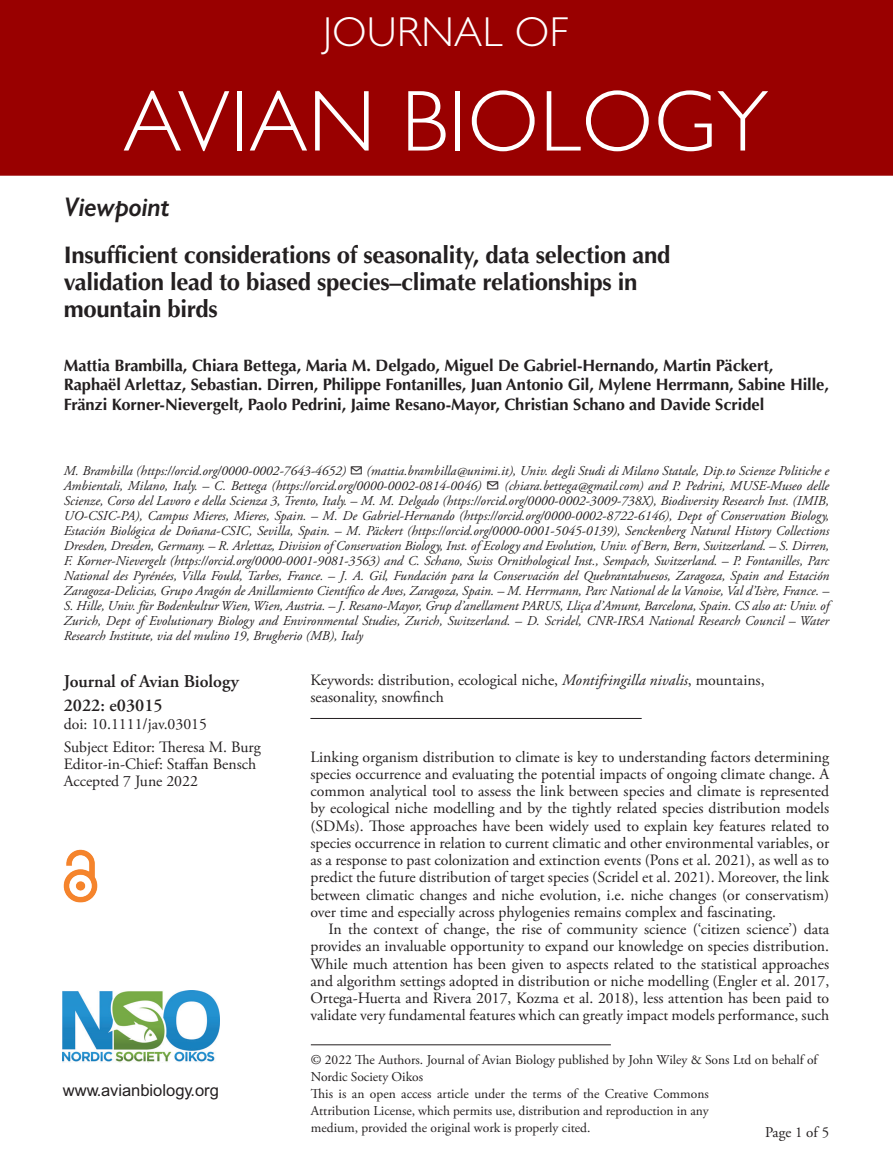
<style>
.page{position:relative;width:893px;height:1174px;background:#fff}
.page>*{position:absolute;margin:0;border:0;box-sizing:border-box;transform-origin:0 0}
.JAB_Title{font:300 87px "Gill Sans Std";letter-spacing:.01em;color:#fff}
.JAB_Title-2{font:300 42px "Gill Sans Std";letter-spacing:.01em;color:#fff}
.AT_TYPE{font:italic 600 27px "Gill Sans";letter-spacing:-.015em;color:#231f20}
.CT{font:700 24px/27px "Optima LT Std";letter-spacing:-.015em;color:#231f20}
.Corres{font:600 18px "Adobe Garamond Pro";color:#231f20}
.AU{font:700 16.5px/19.5px "Optima LT Std";letter-spacing:-.005em;color:#231f20}
.t1{font:16.5px "Arial";color:#231f20}
.TXT_Open_R{font:15.75px/17.2px "Adobe Garamond Pro";color:#231f20;text-align:justify}
.TXI{font:15.75px/17.2px "Adobe Garamond Pro";color:#231f20;text-align:justify}
.Keywords{font:15.75px/17.2px "Adobe Garamond Pro";color:#231f20}
.Doi_No{font:15.75px "Adobe Garamond Pro";color:#231f20}
.t2{font:15px "Adobe Garamond Pro";color:#231f20}
.Address{font:italic 13.5px/15px "Adobe Garamond Pro";color:#231f20;text-align:justify}
.FM_Note{font:13.5px/16.8px "Adobe Garamond Pro";color:#231f20}
.s1{font-style:italic}
</style>
<div class="page">
<img style="left:63px;top:990px;width:156px;height:72px">
<hr style="left:311px;top:1044px;width:300px;height:1px;background:#231f20">
<img style="left:64px;top:849px;width:34px;height:53px">
<div style="left:0;top:0;width:893px;height:176px;background:#900"></div>
<hr style="left:310px;top:718px;width:332px;height:1px;background:#231f20">
<p class="JAB_Title-2" style="left:323px;top:8px;width:247px">JOURNAL OF</p>
<p class="JAB_Title" style="left:123px;top:72px;width:646px">AVIAN BIOLOGY</p>
<p class="AT_TYPE" style="left:64px;top:191px;width:107px">Viewpoint</p>
<p class="CT" style="left:64px;top:242px;width:608px">Insufficient considerations of seasonality, data selection and validation lead to biased species–climate relationships in mountain birds</p>
<p class="AU" style="left:64px;top:356px;width:767px">Mattia Brambilla, Chiara Bettega, Maria M. Delgado, Miguel De Gabriel-Hernando, Martin Päckert,<br>Raphaël Arlettaz, Sebastian. Dirren, Philippe Fontanilles, Juan Antonio Gil, Mylene Herrmann, Sabine Hille,<br>Fränzi Korner-Nievergelt, Paolo Pedrini, Jaime Resano-Mayor, Christian Schano and Davide Scridel</p>
<p class="Address" style="left:64px;top:463px;width:767px">M. Brambilla (https://orcid.org/0000-0002-7643-4652) ✉ (mattia.brambilla@unimi.it), Univ. degli Studi di Milano Statale, Dip.to Scienze Politiche e Ambientali, Milano, Italy. – C. Bettega (https://orcid.org/0000-0002-0814-0046) ✉ (chiara.bettega@gmail.com) and P. Pedrini, MUSE-Museo delle Scienze, Corso del Lavoro e della Scienza 3, Trento, Italy. – M. M. Delgado (https://orcid.org/0000-0002-3009-738X), Biodiversity Research Inst. (IMIB, UO-CSIC-PA), Campus Mieres, Mieres, Spain. – M. De Gabriel-Hernando (https://orcid.org/0000-0002-8722-6146), Dept of Conservation Biology, Estación Biológica de Doñana-CSIC, Sevilla, Spain. – M. Päckert (https://orcid.org/0000-0001-5045-0139), Senckenberg Natural History Collections Dresden, Dresden, Germany. – R. Arlettaz, Division of Conservation Biology, Inst. of Ecology and Evolution, Univ. of Bern, Bern, Switzerland. – S. Dirren, F. Korner-Nievergelt (https://orcid.org/0000-0001-9081-3563) and C. Schano, Swiss Ornithological Inst., Sempach, Switzerland. – P. Fontanilles, Parc National des Pyrénées, Villa Fould, Tarbes, France. – J. A. Gil, Fundación para la Conservación del Quebrantahuesos, Zaragoza, Spain and Estación Zaragoza-Delicias, Grupo Aragón de Anillamiento Científico de Aves, Zaragoza, Spain. – M. Herrmann, Parc National de la Vanoise, Val d’Isère, France. – S. Hille, Univ. für Bodenkultur Wien, Wien, Austria. – J. Resano-Mayor, Grup d’anellament PARUS, Lliça d’Amunt, Barcelona, Spain. CS also at: Univ. of Zurich, Dept of Evolutionary Biology and Environmental Studies, Zurich, Switzerland. – D. Scridel, CNR-IRSA National Research Council – Water Research Institute, via del mulino 19, Brugherio (MB), Italy</p>
<p class="Corres" style="left:64px;top:670px;width:177px">Journal of Avian Biology</p>
<p class="Keywords" style="left:310px;top:672px;width:456px">Keywords: distribution, ecological niche, <span class="s1">Montifringilla nivalis</span>, mountains, seasonality, snowfinch</p>
<p class="Corres" style="left:64px;top:694px;width:100px">2022: e03015</p>
<p class="Doi_No" style="left:64px;top:714px;width:145px">doi: 10.1111/jav.03015</p>
<p class="TXT_Open_R" style="left:64px;top:739px;width:198px">Subject Editor: Theresa M. Burg</p>
<p class="TXT_Open_R" style="left:64px;top:756px;width:194px">Editor-in-Chief: Staffan Bensch</p>
<p class="TXT_Open_R" style="left:64px;top:773px;width:136px">Accepted 7 June 2022</p>
<p class="t1" style="left:63px;top:1081px;width:157px">www.avianbiology.org</p>
<p class="TXT_Open_R" style="left:310px;top:748px;width:520px">Linking organism distribution to climate is key to understanding factors determining species occurrence and evaluating the potential impacts of ongoing climate change. A common analytical tool to assess the link between species and climate is represented by ecological niche modelling and by the tightly related species distribution models (SDMs). Those approaches have been widely used to explain key features related to species occurrence in relation to current climatic and other environmental variables, or as a response to past colonization and extinction events (Pons et al. 2021), as well as to predict the future distribution of target species (Scridel et al. 2021). Moreover, the link between climatic changes and niche evolution, i.e. niche changes (or conservatism) over time and especially across phylogenies remains complex and fascinating.</p>
<p class="TXI" style="left:310px;top:921px;width:520px;text-indent:18px">In the context of change, the rise of community science (‘citizen science’) data provides an invaluable opportunity to expand our knowledge on species distribution.<br>While much attention has been given to aspects related to the statistical approaches and algorithm settings adopted in distribution or niche modelling (Engler et al. 2017, Ortega-Huerta and Rivera 2017, Kozma et al. 2018), less attention has been paid to validate very fundamental features which can greatly impact models performance, such</p>
<p class="FM_Note" style="left:311px;top:1052px;width:508px">© 2022 The Authors. Journal of Avian Biology published by John Wiley &amp; Sons Ltd on behalf of<br>Nordic Society Oikos</p>
<p class="FM_Note" style="left:311px;top:1086px;width:399px;text-align:justify">This is an open access article under the terms of the Creative Commons Attribution License, which permits use, distribution and reproduction in any medium, provided the original work is properly cited.</p>
<p class="t2" style="left:765px;top:1123px;width:66px">Page 1 of 5</p>
</div>
